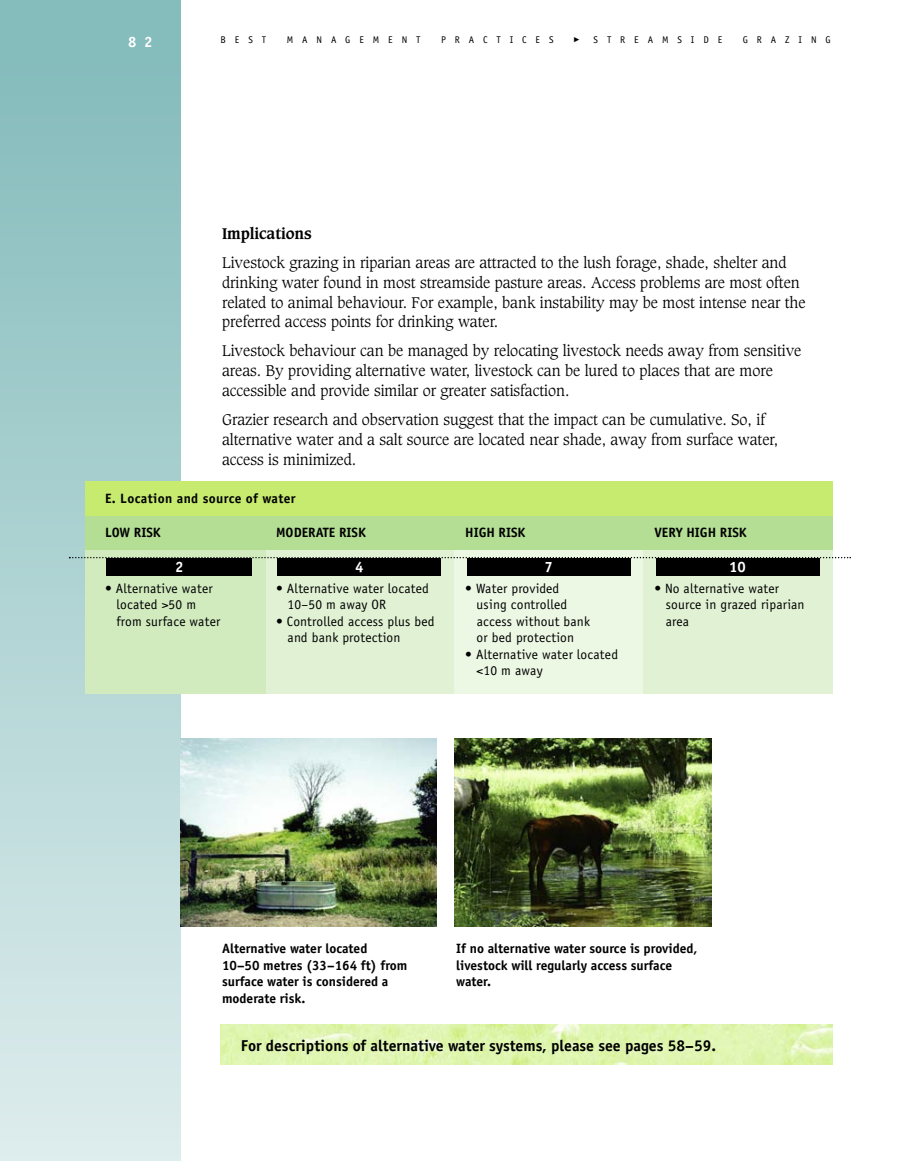
<style>
.page{position:relative;width:905px;height:1161px;background:#fff}
.page>*{position:absolute;margin:0;border:0;box-sizing:border-box;transform-origin:0 0}
.t1{font:700 15.75px "Officina Sans";color:#000}
.t2{font:300 15px/19.8px "Caxton";color:#000}
.t3{font:700 15px "Caxton";letter-spacing:-.005em;color:#000}
.t4{font:700 15px "Officina Sans";color:#fff}
.t5{font:13.5px/16.5px "Officina Sans";letter-spacing:.015em;color:#000}
.t6{font:700 13.5px/16.5px "Officina Sans";color:#000}
.t7{font:700 13.5px "Officina Sans";letter-spacing:.03em;color:#000}
.t8{font:9.75px "Officina Sans";letter-spacing:.915em;color:#000}
</style>
<div class="page">
<div style="left:0;top:63px;width:180px;height:1098px;background:linear-gradient(to bottom,#85bcbc,#deeded)"></div>
<div style="left:0;top:0;width:180px;height:63px;background:#85bcbc"></div>
<img style="left:220px;top:1025px;width:612px;height:39px">
<img style="left:454px;top:738px;width:257px;height:189px">
<img style="left:180px;top:739px;width:256px;height:188px">
<div style="left:86px;top:516px;width:746px;height:34px;background:#b3de94"></div>
<div style="left:86px;top:482px;width:746px;height:34px;background:#c6eb6f"></div>
<div style="left:266px;top:550px;width:188px;height:144px;background:#e1f2d4"></div>
<div style="left:454px;top:550px;width:190px;height:144px;background:#ecf7e4"></div>
<div style="left:644px;top:550px;width:188px;height:144px;background:#e1f2d4"></div>
<div style="left:86px;top:550px;width:180px;height:144px;background:#d1ebbf"></div>
<svg style="left:69px;top:557px;width:781px;height:1px"></svg>
<div style="left:106px;top:558px;width:146px;height:18px;background:#000"></div>
<div style="left:278px;top:558px;width:163px;height:18px;background:#000"></div>
<div style="left:466px;top:558px;width:164px;height:18px;background:#000"></div>
<div style="left:656px;top:558px;width:163px;height:18px;background:#000"></div>
<p class="t4" style="left:128px;top:36px;width:26px">8 2</p>
<p class="t8" style="left:220px;top:36px;width:47px">BEST</p>
<p class="t8" style="left:287px;top:36px;width:135px">MANAGEMENT</p>
<p class="t8" style="left:441px;top:36px;width:114px">PRACTICES</p>
<p class="t8" style="left:593px;top:36px;width:130px">STREAMSIDE</p>
<p class="t8" style="left:742px;top:36px;width:90px">GRAZING</p>
<p class="t3" style="left:222px;top:227px;width:91px">Implications</p>
<p class="t2" style="left:222px;top:254px;width:585px">Livestock grazing in riparian areas are attracted to the lush forage, shade, shelter and drinking water found in most streamside pasture areas. Access problems are most often related to animal behaviour. For example, bank instability may be most intense near the preferred access points for drinking water.</p>
<p class="t2" style="left:222px;top:342px;width:581px">Livestock behaviour can be managed by relocating livestock needs away from sensitive areas. By providing alternative water, livestock can be lured to places that are more accessible and provide similar or greater satisfaction.</p>
<p class="t2" style="left:222px;top:411px;width:557px">Grazier research and observation suggest that the impact can be cumulative. So, if alternative water and a salt source are located near shade, away from surface water, access is minimized.</p>
<p class="t7" style="left:105px;top:493px;width:192px">E. Location and source of water</p>
<p class="t6" style="left:105px;top:526px;width:57px">LOW RISK</p>
<p class="t6" style="left:276px;top:526px;width:91px">MODERATE RISK</p>
<p class="t6" style="left:465px;top:526px;width:62px">HIGH RISK</p>
<p class="t6" style="left:654px;top:526px;width:94px">VERY HIGH RISK</p>
<p class="t4" style="left:175px;top:561px;width:10px">2</p>
<p class="t4" style="left:355px;top:561px;width:10px">4</p>
<p class="t4" style="left:544px;top:561px;width:10px">7</p>
<p class="t4" style="left:729px;top:561px;width:18px">10</p>
<p class="t5" style="left:105px;top:581px;width:109px">• Alternative water</p>
<p class="t5" style="left:276px;top:581px;width:154px">• Alternative water located</p>
<p class="t5" style="left:465px;top:581px;width:96px">• Water provided</p>
<p class="t5" style="left:654px;top:581px;width:126px">• No alternative water</p>
<p class="t5" style="left:116px;top:598px;width:81px">located &gt;50 m</p>
<p class="t5" style="left:287px;top:598px;width:100px">10–50 m away OR</p>
<p class="t5" style="left:476px;top:598px;width:92px">using controlled</p>
<p class="t5" style="left:665px;top:598px;width:140px">source in grazed riparian</p>
<p class="t5" style="left:116px;top:614px;width:105px">from surface water</p>
<p class="t5" style="left:276px;top:614px;width:160px">• Controlled access plus bed</p>
<p class="t5" style="left:476px;top:614px;width:115px">access without bank</p>
<p class="t5" style="left:665px;top:614px;width:25px">area</p>
<p class="t5" style="left:287px;top:631px;width:114px">and bank protection</p>
<p class="t5" style="left:476px;top:631px;width:99px">or bed protection</p>
<p class="t5" style="left:476px;top:647px;width:143px;text-indent:-11px">• Alternative water located &lt;10 m away</p>
<p class="t6" style="left:222px;top:942px;width:187px">Alternative water located<br>10–50 metres (33–164 ft) from surface water is considered a moderate risk.</p>
<p class="t6" style="left:456px;top:942px;width:243px">If no alternative water source is provided, livestock will regularly access surface water.</p>
<p class="t1" style="left:241px;top:1039px;width:476px">For descriptions of alternative water systems, please see pages 58–59.</p>
</div>
